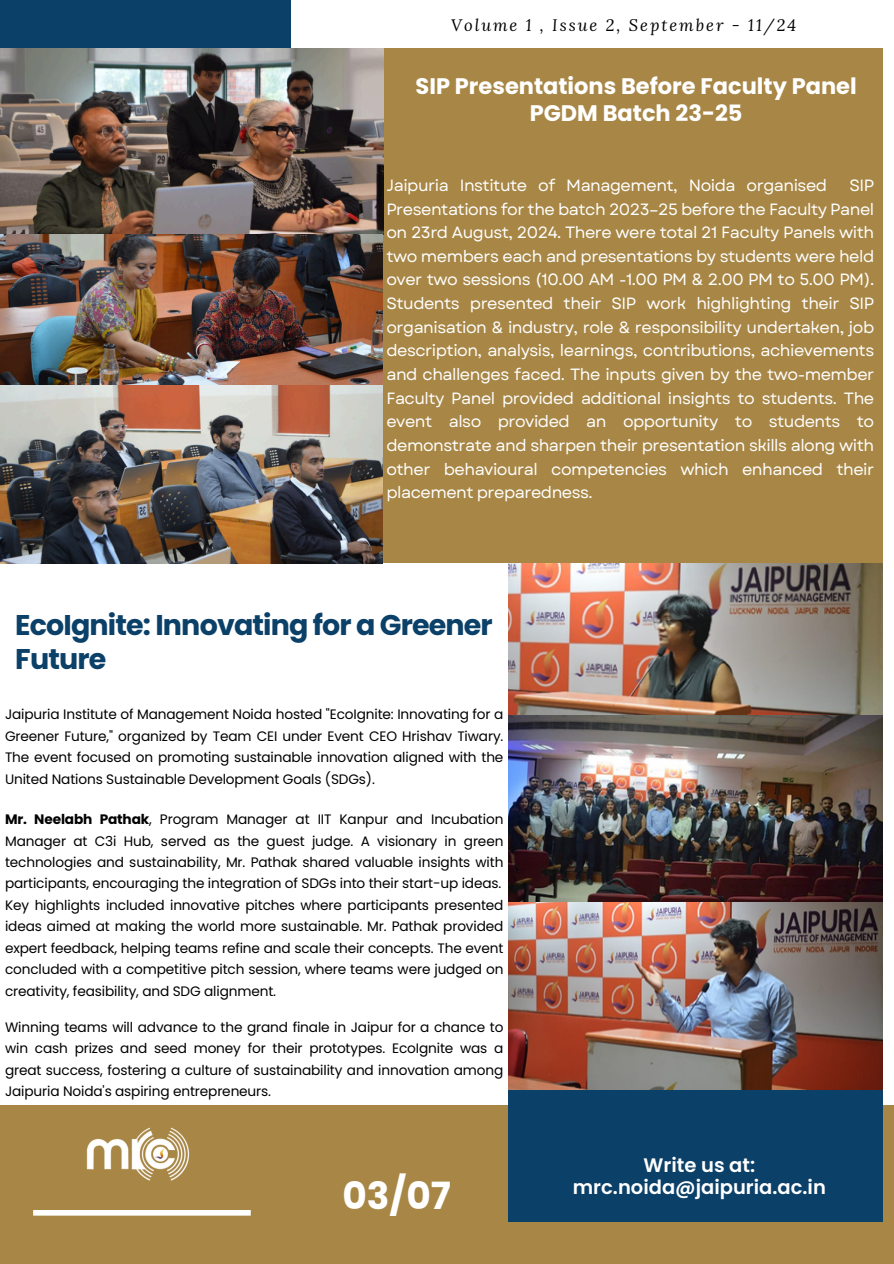
<style>
.page{position:relative;width:894px;height:1264px;background:#fff}
.page>*{position:absolute;margin:0;border:0;box-sizing:border-box;transform-origin:0 0}
.t1{font:700 37.5px "Poppins";color:#fff}
.t2{font:700 28.5px/33.8px "Poppins";letter-spacing:-.03em;color:#0b4068}
.t3{font:700 22.5px/27px "Poppins";color:#fff;text-align:center}
.t4{font:600 19.5px/22.5px "Poppins";color:#fff;text-align:center}
.t5{font:italic 16.5px "Lora";letter-spacing:.12em;color:#000}
.t6{font:16.35px/23.7px "Garet";letter-spacing:-.03em;color:#fff;text-align:justify}
.t7{font:13.65px/21.5px "Poppins";letter-spacing:-.01em;color:#000;text-align:justify}
.s1{font-weight:700}
</style>
<div class="page">
<div style="left:381px;top:48px;width:501px;height:515px;background:#a88746"></div>
<div style="left:0;top:0;width:290px;height:469px;background:#0b4068"></div>
<div style="left:0;top:1104px;width:893px;height:159px;background:#a88746"></div>
<div style="left:508px;top:563px;width:374px;height:658px;background:#0b4068"></div>
<div style="left:33px;top:1209px;width:218px;height:6px;background:#fff"></div>
<img style="left:72px;top:1104px;width:129px;height:112px">
<img style="left:508px;top:563px;width:374px;height:316px">
<img style="left:508px;top:879px;width:374px;height:210px">
<img style="left:0;top:48px;width:383px;height:515px">
<p class="t5" style="left:451px;top:14px;width:346px">Volume 1 , Issue 2, September - 11/24</p>
<p class="t3" style="left:415px;top:72px;width:442px">SIP Presentations Before Faculty Panel<br>PGDM Batch 23-25</p>
<p class="t6" style="left:386px;top:173px;width:442px">Jaipuria Institute of Management, Noida organised</p>
<p class="t6" style="left:386px;top:173px;width:489px;text-indent:463px">SIP Presentations for the batch 2023–25 before the Faculty Panel on 23rd August, 2024. There were total 21 Faculty Panels with two members each and presentations by students were held over two sessions (10.00 AM -1.00 PM &amp; 2.00 PM to 5.00 PM).<br>Students presented their SIP work highlighting their SIP organisation &amp; industry, role &amp; responsibility undertaken, job description, analysis, learnings, contributions, achievements and challenges faced. The inputs given by the two-member Faculty Panel provided additional insights to students. The event also provided an opportunity to students to demonstrate and sharpen their presentation skills along with other behavioural competencies which enhanced their placement preparedness.</p>
<p class="t2" style="left:15px;top:608px;width:479px">EcoIgnite: Innovating for a Greener<br>Future</p>
<p class="t7" style="left:5px;top:703px;width:499px">Jaipuria Institute of Management Noida hosted "EcoIgnite: Innovating for a Greener Future," organized by Team CEI under Event CEO Hrishav Tiwary.<br>The event focused on promoting sustainable innovation aligned with the United Nations Sustainable Development Goals (SDGs).</p>
<p class="t7" style="left:5px;top:808px;width:499px"><span class="s1">Mr. Neelabh Pathak</span>, Program Manager at IIT Kanpur and Incubation Manager at C3i Hub, served as the guest judge. A visionary in green technologies and sustainability, Mr. Pathak shared valuable insights with participants, encouraging the integration of SDGs into their start-up ideas.</p>
<h4 class="t7" style="left:5px;top:894px;width:499px">Key highlights included innovative pitches where participants presented ideas aimed at making the world more sustainable. Mr. Pathak provided expert feedback, helping teams refine and scale their concepts. The event concluded with a competitive pitch session, where teams were judged on creativity, feasibility, and SDG alignment.</h4>
<h2 class="t7" style="left:5px;top:1016px;width:499px">Winning teams will advance to the grand finale in Jaipur for a chance to win cash prizes and seed money for their prototypes. EcoIgnite was a great success, fostering a culture of sustainability and innovation among Jaipuria Noida's aspiring entrepreneurs.</h2>
<h1 class="t1" style="left:342px;top:1169px;width:110px">03/07</h1>
<p class="t4" style="left:572px;top:1153px;width:254px">Write us at: mrc.noida@jaipuria.ac.in</p>
</div>
